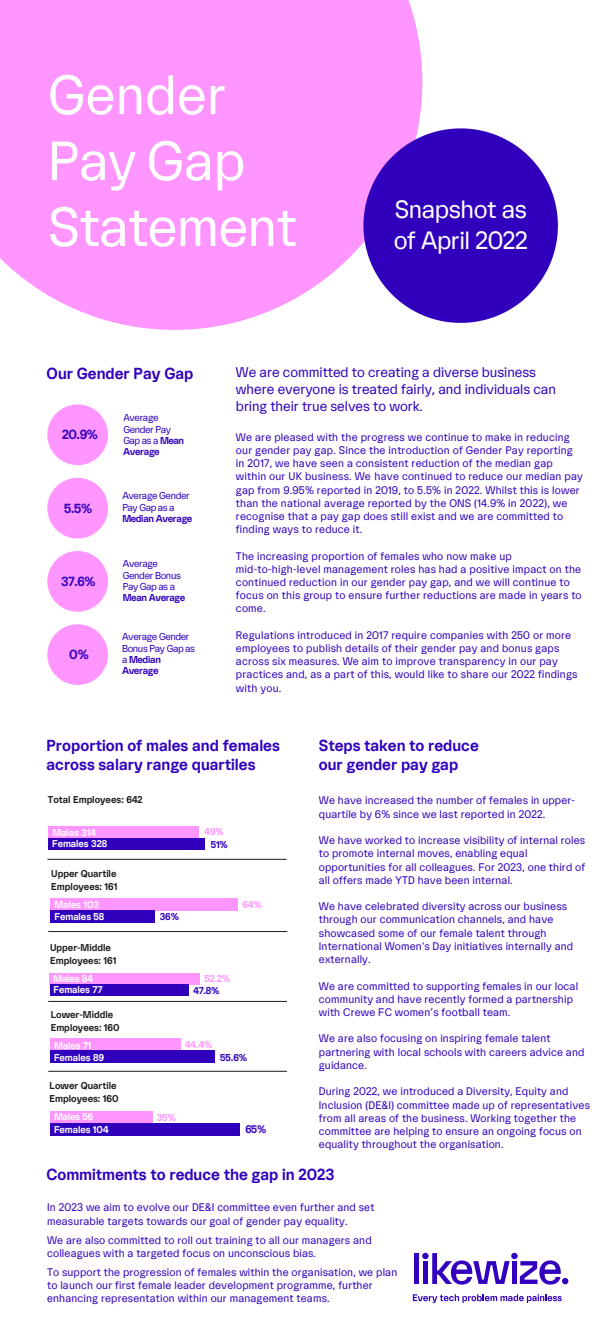
<style>
.page{position:relative;width:612px;height:1319px;background:#fff}
.page>*{position:absolute;margin:0;border:0;box-sizing:border-box;transform-origin:0 0}
.t1{font:55px/66px "Likewize";letter-spacing:-.015em;color:#fff}
.t2{font:25px/31px "Likewize";letter-spacing:-.02em;color:#fff}
.t3{font:700 16px/19.2px "Likewize";color:#3100bd}
.t4{font:14px/16.8px "Likewize";letter-spacing:-.005em;color:#3100bd}
.t5{font:700 13.2px "Likewize";color:#3100bd}
.t6{font:11px/13.2px "Likewize";letter-spacing:.01em;color:#3100bd}
.t7{font:700 11px "Likewize";color:#3100bd}
.t8{font:10px/12px "Likewize";letter-spacing:-.04em;color:#3100bd}
.t9{font:700 10px/11px "Likewize";letter-spacing:-.035em;color:#3100bd}
.t10{font:700 9.9px/12.8px "Likewize";color:#1d1d1b}
.t11{font:700 9.9px/10.8px "Likewize";letter-spacing:-.005em;color:#fff}
.t12{font:700 9.9px "Likewize";letter-spacing:-.01em;color:#ff95ff}
.t13{font:700 9.9px "Likewize";letter-spacing:-.01em;color:#3100bd}
.s1{font-weight:400}
</style>
<div class="page">
<svg style="left:0;top:0;width:422px;height:330px;background:#ff9cff"></svg>
<div style="left:47px;top:551px;width:61px;height:61px;background:#ff96ff;border-radius:50%"></div>
<div style="left:47px;top:624px;width:61px;height:61px;background:#ff96ff;border-radius:50%"></div>
<div style="left:47px;top:478px;width:61px;height:60px;background:#ff96ff;border-radius:50%"></div>
<div style="left:47px;top:404px;width:61px;height:61px;background:#ff96ff;border-radius:50%"></div>
<hr style="left:48px;top:931px;width:239px;height:1px;background:#1d1d1b">
<hr style="left:48px;top:1001px;width:239px;height:1px;background:#1d1d1b">
<hr style="left:48px;top:1071px;width:239px;height:1px;background:#1d1d1b">
<div style="left:51px;top:899px;width:187px;height:12px;background:#ff95ff"></div>
<div style="left:51px;top:911px;width:104px;height:12px;background:#3100bd"></div>
<div style="left:50px;top:972px;width:150px;height:12px;background:#ff95ff"></div>
<div style="left:50px;top:984px;width:139px;height:12px;background:#3100bd"></div>
<div style="left:51px;top:1039px;width:130px;height:12px;background:#ff95ff"></div>
<div style="left:51px;top:1051px;width:164px;height:12px;background:#3100bd"></div>
<div style="left:50px;top:1111px;width:102px;height:12px;background:#ff95ff"></div>
<div style="left:50px;top:1123px;width:190px;height:12px;background:#3100bd"></div>
<div style="left:49px;top:826px;width:150px;height:12px;background:#ff95ff"></div>
<div style="left:49px;top:838px;width:156px;height:12px;background:#3100bd"></div>
<hr style="left:47px;top:859px;width:240px;height:1px;background:#1d1d1b">
<svg style="left:363px;top:128px;width:195px;height:195px;fill:#3100bd"></svg>
<svg style="left:413px;top:1294px;width:149px;height:9px"></svg>
<div style="left:414px;top:1253px;width:5px;height:31px;background:#3200be"></div>
<div style="left:422px;top:1253px;width:7px;height:6px;background:#3200be;border-radius:50%"></div>
<div style="left:423px;top:1261px;width:5px;height:23px;background:#3200be"></div>
<div style="left:511px;top:1253px;width:7px;height:6px;background:#3200be;border-radius:50%"></div>
<div style="left:512px;top:1261px;width:5px;height:23px;background:#3200be"></div>
<svg style="left:520px;top:1260px;width:48px;height:25px"></svg>
<svg style="left:432px;top:1253px;width:78px;height:32px"></svg>
<h1 class="t1" style="left:48px;top:67px;width:250px">Gender<br>Pay Gap<br>Statement</h1>
<h2 class="t2" style="left:394px;top:196px;width:136px">Snapshot as of April 2022</h2>
<h3 class="t3" style="left:47px;top:365px;width:148px">Our Gender Pay Gap</h3>
<p class="t8" style="left:123px;top:412px;width:49px">Average<br>Gender Pay</p>
<p class="t9" style="left:123px;top:436px;width:62px"><span class="s1">Gap as a</span> Mean<br>Average</p>
<p class="t8" style="left:122px;top:491px;width:69px">Average Gender<br>Pay Gap as a</p>
<p class="t9" style="left:122px;top:514px;width:72px">Median Average</p>
<p class="t8" style="left:123px;top:558px;width:60px">Average<br>Gender Bonus</p>
<p class="t8" style="left:123px;top:581px;width:54px">Pay Gap as a</p>
<p class="t9" style="left:123px;top:593px;width:64px">Mean Average</p>
<p class="t8" style="left:122px;top:632px;width:74px">Average Gender<br>Bonus Pay Gap as</p>
<p class="t9" style="left:122px;top:655px;width:40px"><span class="s1">a</span> Median<br>Average</p>
<p class="t5" style="left:62px;top:429px;width:37px">20.9%</p>
<p class="t5" style="left:64px;top:503px;width:29px">5.5%</p>
<p class="t5" style="left:61px;top:576px;width:36px">37.6%</p>
<p class="t5" style="left:69px;top:649px;width:21px">0%</p>
<p class="t4" style="left:236px;top:365px;width:321px">We are committed to creating a diverse business where everyone is treated fairly, and individuals can bring their true selves to work.</p>
<p class="t6" style="left:236px;top:431px;width:348px">We are pleased with the progress we continue to make in reducing our gender pay gap. Since the introduction of Gender Pay reporting in 2017, we have seen a consistent reduction of the median gap within our UK business. We have continued to reduce our median pay gap from 9.95% reported in 2019, to 5.5% in 2022. Whilst this is lower than the national average reported by the ONS (14.9% in 2022), we recognise that a pay gap does still exist and we are committed to finding ways to reduce it.</p>
<p class="t6" style="left:236px;top:550px;width:347px">The increasing proportion of females who now make up mid-to-high-level management roles has had a positive impact on the continued reduction in our gender pay gap, and we will continue to focus on this group to ensure further reductions are made in years to come.</p>
<p class="t6" style="left:236px;top:629px;width:343px">Regulations introduced in 2017 require companies with 250 or more employees to publish details of their gender pay and bonus gaps across six measures. We aim to improve transparency in our pay practices and, as a part of this, would like to share our 2022 findings with you.</p>
<h3 class="t3" style="left:46px;top:737px;width:235px">Proportion of males and females across salary range quartiles</h3>
<p class="t10" style="left:48px;top:793px;width:96px">Total Employees: 642</p>
<p class="t11" style="left:52px;top:828px;width:57px">Males 314<br>Females 328</p>
<p class="t10" style="left:51px;top:867px;width:68px">Upper Quartile<br>Employees: 161</p>
<p class="t11" style="left:55px;top:900px;width:51px;line-height:11.6px">Males 103<br>Females 58</p>
<p class="t10" style="left:50px;top:940px;width:68px">Upper-Middle<br>Employees: 161</p>
<p class="t11" style="left:53px;top:974px;width:50px">Males 84<br>Females 77</p>
<p class="t10" style="left:51px;top:1007px;width:70px">Lower-Middle<br>Employees: 160</p>
<p class="t13" style="left:160px;top:913px;width:21px">36%</p>
<p class="t12" style="left:205px;top:828px;width:21px">49%</p>
<p class="t13" style="left:211px;top:841px;width:19px">51%</p>
<p class="t12" style="left:242px;top:901px;width:21px">64%</p>
<p class="t12" style="left:205px;top:975px;width:27px">52.2%</p>
<p class="t13" style="left:193px;top:987px;width:28px">47.8%</p>
<p class="t11" style="left:54px;top:1041px;width:39px">Males 71</p>
<p class="t12" style="left:185px;top:1041px;width:29px">44.4%</p>
<p class="t11" style="left:54px;top:1052px;width:52px">Females 89</p>
<p class="t10" style="left:50px;top:1079px;width:70px">Lower Quartile<br>Employees: 160</p>
<p class="t11" style="left:54px;top:1112px;width:41px">Males 56</p>
<p class="t12" style="left:157px;top:1113px;width:21px">35%</p>
<p class="t11" style="left:54px;top:1125px;width:56px">Females 104</p>
<p class="t13" style="left:220px;top:1054px;width:28px">55.6%</p>
<p class="t7" style="left:245px;top:1125px;width:22px">65%</p>
<h3 class="t3" style="left:319px;top:737px;width:161px">Steps taken to reduce our gender pay gap</h3>
<p class="t6" style="left:319px;top:795px;width:258px">We have increased the number of females in upper&shy;quartile by 6% since we last reported in 2022.</p>
<p class="t6" style="left:319px;top:834px;width:268px">We have worked to increase visibility of internal roles to promote internal moves, enabling equal opportunities for all colleagues. For 2023, one third of all offers made YTD have been internal.</p>
<p class="t6" style="left:319px;top:900px;width:256px">We have celebrated diversity across our business through our communication channels, and have showcased some of our female talent through International Women's Day initiatives internally and externally.</p>
<p class="t6" style="left:319px;top:980px;width:261px">We are committed to supporting females in our local community and have recently formed a partnership with Crewe FC women’s football team.</p>
<p class="t6" style="left:319px;top:1033px;width:267px">We are also focusing on inspiring female talent partnering with local schools with careers advice and guidance.</p>
<p class="t6" style="left:319px;top:1086px;width:273px">During 2022, we introduced a Diversity, Equity and Inclusion (DE&amp;I) committee made up of representatives from all areas of the business. Working together the committee are helping to ensure an ongoing focus on equality throughout the organisation.</p>
<h3 class="t3" style="left:46px;top:1166px;width:289px">Commitments to reduce the gap in 2023</h3>
<p class="t6" style="left:47px;top:1201px;width:329px">In 2023 we aim to evolve our DE&amp;I committee even further and set measurable targets towards our goal of gender pay equality.</p>
<p class="t6" style="left:47px;top:1233px;width:326px">We are also committed to roll out training to all our managers and colleagues with a targeted focus on unconscious bias.</p>
<p class="t6" style="left:47px;top:1265px;width:352px">To support the progression of females within the organisation, we plan to launch our first female leader development programme, further enhancing representation within our management teams.</p>
</div>
